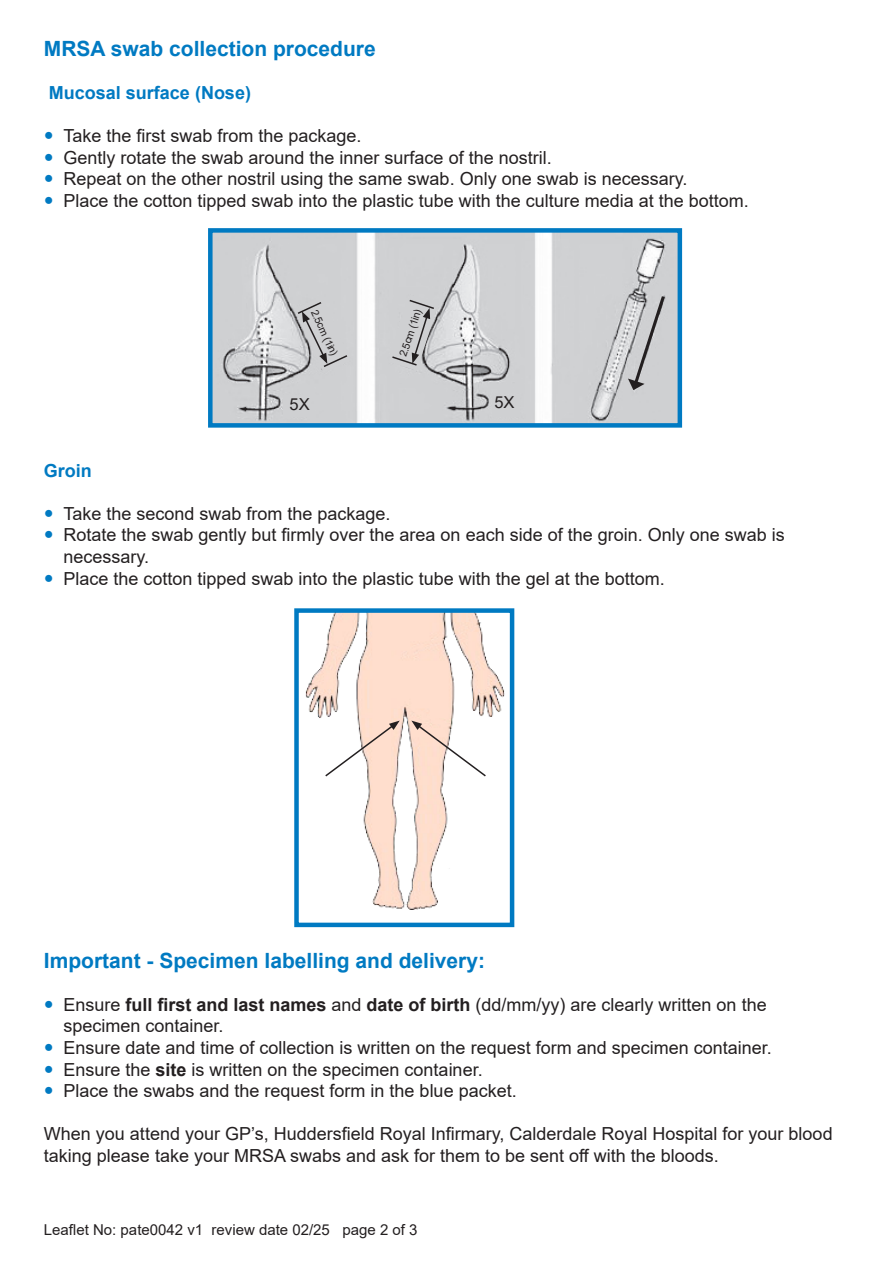
<style>
.page{position:relative;width:893px;height:1263px;background:#fff}
.page>*{position:absolute;margin:0;border:0;box-sizing:border-box;transform-origin:0 0}
.t1{font:700 21px "Arial";color:#007ac2}
.t2{font:18px/21.6px "Arial";color:#231f20}
.t3{font:700 18px "Arial";color:#007ac2}
.t4{font:16.5px "Arial";color:#231f20}
.t5{font:15px "Arial";color:#231f20}
.t6{font:10.5px "Arial";color:#231f20}
.s1{font-weight:700}
</style>
<div class="page">
<img style="left:305px;top:613px;width:200px;height:296px">
<img style="left:213px;top:233px;width:464px;height:190px">
<svg style="left:628px;top:293px;width:39px;height:97px"></svg>
<svg style="left:294px;top:296px;width:57px;height:77px"></svg>
<svg style="left:388px;top:294px;width:50px;height:77px"></svg>
<div style="left:492px;top:395px;width:28px;height:22px;background:#cfd0d2"></div>
<div style="left:283px;top:395px;width:28px;height:22px;background:#cfd0d2"></div>
<div style="left:208px;top:228px;width:474px;height:200px;border:4px solid #007ac2"></div>
<div style="left:294px;top:608px;width:220px;height:319px;border:4px solid #007ac2"></div>
<svg style="left:324px;top:720px;width:76px;height:58px"></svg>
<svg style="left:411px;top:720px;width:76px;height:58px"></svg>
<p class="t1" style="left:44px;top:34px;width:333px">MRSA swab collection procedure</p>
<p class="t3" style="left:49px;top:80px;width:204px">Mucosal surface (Nose)</p>
<p class="t2" style="left:63px;top:125px;width:300px">Take the first swab from the package.</p>
<p class="t2" style="left:63px;top:147px;width:490px">Gently rotate the swab around the inner surface of the nostril.</p>
<p class="t2" style="left:63px;top:168px;width:626px">Repeat on the other nostril using the same swab. Only one swab is necessary.</p>
<p class="t2" style="left:63px;top:190px;width:687px">Place the cotton tipped swab into the plastic tube with the culture media at the bottom.</p>
<p class="t6" style="left:321px;top:307px;width:51px;rotate:65deg">2.5cm (1in)</p>
<p class="t6" style="left:396px;top:354px;width:51px;rotate:-72deg">2.5cm (1in)</p>
<p class="t4" style="left:290px;top:392px;width:22px">5X</p>
<p class="t4" style="left:494px;top:391px;width:22px">5X</p>
<p class="t3" style="left:44px;top:457px;width:50px">Groin</p>
<p class="t2" style="left:63px;top:502px;width:329px">Take the second swab from the package.</p>
<p class="t2" style="left:63px;top:524px;width:723px">Rotate the swab gently but firmly over the area on each side of the groin. Only one swab is</p>
<p class="t2" style="left:63px;top:546px;width:87px">necessary.</p>
<p class="t2" style="left:63px;top:567px;width:603px">Place the cotton tipped swab into the plastic tube with the gel at the bottom.</p>
<p class="t1" style="left:44px;top:945px;width:443px">Important - Specimen labelling and delivery:</p>
<p class="t2" style="left:63px;top:993px;width:705px">Ensure <span class="s1">full first and last names</span> and <span class="s1">date of birth</span> (dd/mm/yy) are clearly written on the</p>
<p class="t2" style="left:63px;top:1015px;width:162px">specimen container.</p>
<p class="t2" style="left:63px;top:1037px;width:710px">Ensure date and time of collection is written on the request form and specimen container.</p>
<p class="t2" style="left:63px;top:1058px;width:421px">Ensure the <span class="s1">site</span> is written on the specimen container.</p>
<p class="t2" style="left:63px;top:1080px;width:455px">Place the swabs and the request form in the blue packet.</p>
<p class="t2" style="left:44px;top:1123px;width:790px">When you attend your GP’s, Huddersfield Royal Infirmary, Calderdale Royal Hospital for your blood taking please take your MRSA swabs and ask for them to be sent off with the bloods.</p>
<p class="t5" style="left:44px;top:1219px;width:375px">Leaflet No: pate0042 v1 review date 02/25 page 2 of 3</p>
</div>
